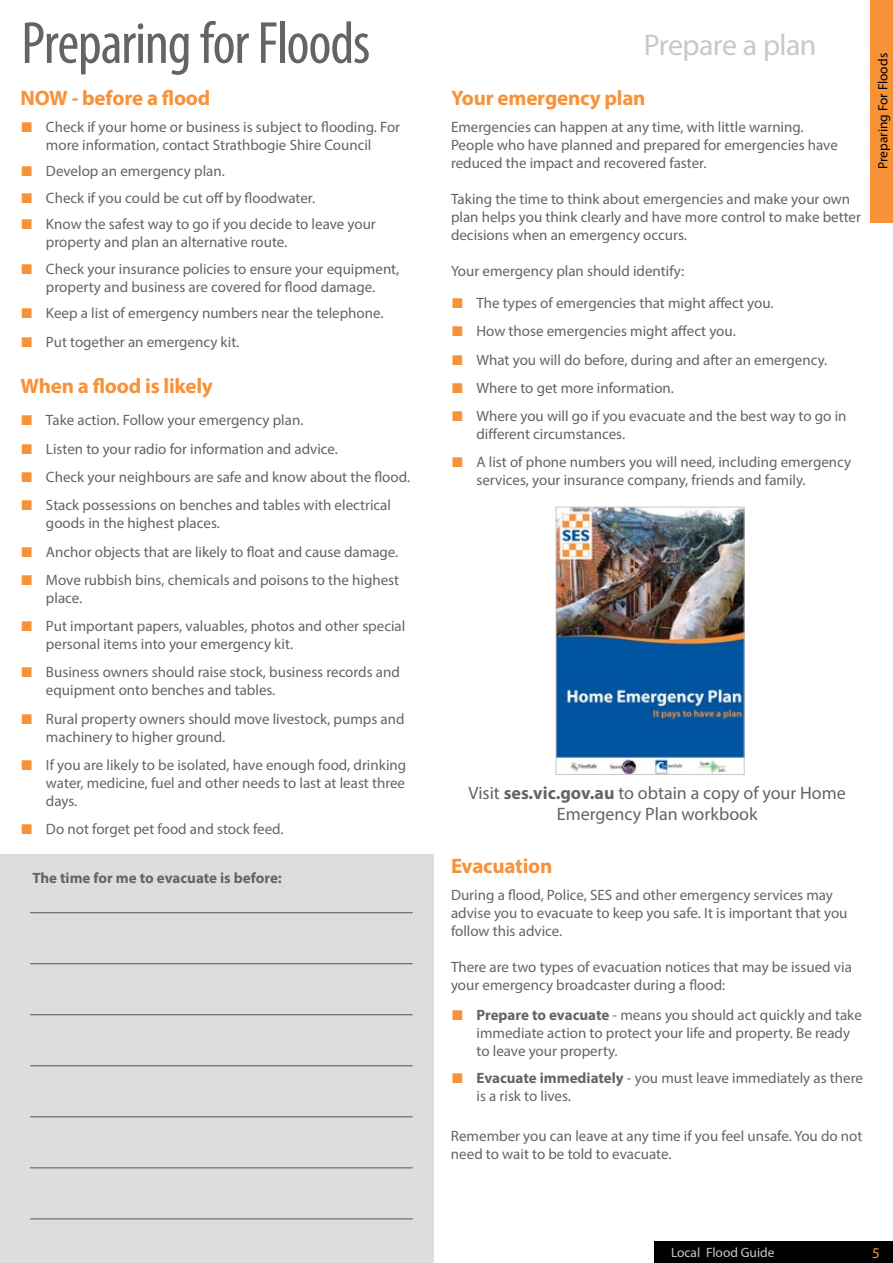
<style>
.page{position:relative;width:893px;height:1263px;background:#fff}
.page>*{position:absolute;margin:0;border:0;box-sizing:border-box;transform-origin:0 0}
.t1{font:condensed 60px "Myriad Pro";letter-spacing:-.02em;color:#636466}
.t2{font:30px "Myriad Pro";letter-spacing:-.025em;color:#c7c8ca}
.t3{font:700 21px "Myriad Pro";letter-spacing:-.01em;color:#f79239}
.t4{font:18px/21px "Myriad Pro";color:#636466;text-align:center}
.t5{font:15px/18px "Myriad Pro";color:#636466}
.t6{font:700 15px "Myriad Pro";color:#636466}
.t7{font:15px "Myriad Pro";color:#f79239}
.t8{font:13.5px "Myriad Pro";color:#000}
.t9{font:13.5px "Myriad Pro";color:#c7c8ca}
.s1{font-family:"Arial";font-size:21px;color:#f79239}
.s2{font-weight:700}
</style>
<div class="page">
<div style="left:871px;top:0;width:22px;height:223px;background:#f79239"></div>
<div style="left:654px;top:1241px;width:239px;height:22px;background:#000"></div>
<img style="left:558px;top:509px;width:185px;height:264px">
<div style="left:556px;top:507px;width:189px;height:268px;border:1px solid #c7c8ca"></div>
<div style="left:0;top:854px;width:433px;height:409px;background:#dcddde"></div>
<hr style="left:30px;top:1065px;width:383px;height:1px;background:#636466">
<hr style="left:30px;top:963px;width:383px;height:1px;background:#636466">
<hr style="left:30px;top:912px;width:383px;height:1px;background:#636466">
<hr style="left:30px;top:1014px;width:383px;height:1px;background:#636466">
<hr style="left:30px;top:1167px;width:383px;height:1px;background:#636466">
<hr style="left:30px;top:1218px;width:383px;height:1px;background:#636466">
<hr style="left:30px;top:1116px;width:383px;height:1px;background:#636466">
<h1 class="t1" style="left:21px;top:7px;width:351px">Preparing for Floods</h1>
<h3 class="t3" style="left:20px;top:85px;width:191px">NOW - before a flood</h3>
<p class="t5" style="left:20px;top:118px;width:381px;text-align:center"><span class="s1">■</span> Check if your home or business is subject to flooding. For more information, contact Strathbogie Shire Council</p>
<p class="t5" style="left:20px;top:162px;width:206px"><span class="s1">■</span> Develop an emergency plan.</p>
<p class="t5" style="left:20px;top:189px;width:296px"><span class="s1">■</span> Check if you could be cut off by floodwater.</p>
<p class="t5" style="left:46px;top:215px;width:331px;text-indent:-26px"><span class="s1">■</span> Know the safest way to go if you decide to leave your property and plan an alternative route.</p>
<p class="t5" style="left:20px;top:260px;width:380px;text-align:center"><span class="s1">■</span> Check your insurance policies to ensure your equipment, property and business are covered for flood damage.</p>
<p class="t5" style="left:20px;top:304px;width:365px"><span class="s1">■</span> Keep a list of emergency numbers near the telephone.</p>
<p class="t5" style="left:20px;top:332px;width:220px"><span class="s1">■</span> Put together an emergency kit.</p>
<h3 class="t3" style="left:20px;top:372px;width:194px">When a flood is likely</h3>
<p class="t5" style="left:20px;top:411px;width:284px"><span class="s1">■</span> Take action. Follow your emergency plan.</p>
<p class="t5" style="left:20px;top:439px;width:319px"><span class="s1">■</span> Listen to your radio for information and advice.</p>
<p class="t5" style="left:20px;top:468px;width:391px"><span class="s1">■</span> Check your neighbours are safe and know about the flood.</p>
<p class="t5" style="left:46px;top:496px;width:347px;text-indent:-26px"><span class="s1">■</span> Stack possessions on benches and tables with electrical goods in the highest places.</p>
<p class="t5" style="left:20px;top:542px;width:379px"><span class="s1">■</span> Anchor objects that are likely to float and cause damage.</p>
<p class="t5" style="left:46px;top:570px;width:355px;text-indent:-26px"><span class="s1">■</span> Move rubbish bins, chemicals and poisons to the highest place.</p>
<p class="t5" style="left:46px;top:617px;width:361px;text-indent:-26px"><span class="s1">■</span> Put important papers, valuables, photos and other special personal items into your emergency kit.</p>
<p class="t5" style="left:46px;top:663px;width:355px;text-indent:-26px"><span class="s1">■</span> Business owners should raise stock, business records and equipment onto benches and tables.</p>
<p class="t5" style="left:46px;top:709px;width:360px;text-indent:-26px"><span class="s1">■</span> Rural property owners should move livestock, pumps and machinery to higher ground.</p>
<p class="t5" style="left:46px;top:755px;width:362px;text-align:justify;text-indent:-26px"><span class="s1">■</span> If you are likely to be isolated, have enough food, drinking water, medicine, fuel and other needs to last at least three days.</p>
<p class="t5" style="left:20px;top:820px;width:265px"><span class="s1">■</span> Do not forget pet food and stock feed.</p>
<p class="t6" style="left:32px;top:869px;width:251px">The time for me to evacuate is before:</p>
<h2 class="t2" style="left:644px;top:26px;width:174px">Prepare a plan</h2>
<h3 class="t3" style="left:451px;top:84px;width:196px">Your emergency plan</h3>
<p class="t5" style="left:451px;top:117px;width:388px">Emergencies can happen at any time, with little warning.<br>People who have planned and prepared for emergencies have reduced the impact and recovered faster.</p>
<p class="t5" style="left:451px;top:189px;width:411px">Taking the time to think about emergencies and make your own plan helps you think clearly and have more control to make better decisions when an emergency occurs.</p>
<p class="t5" style="left:451px;top:261px;width:235px">Your emergency plan should identify:</p>
<p class="t5" style="left:451px;top:294px;width:324px"><span class="s1">■</span> The types of emergencies that might affect you.</p>
<p class="t5" style="left:451px;top:322px;width:286px"><span class="s1">■</span> How those emergencies might affect you.</p>
<p class="t5" style="left:451px;top:350px;width:378px"><span class="s1">■</span> What you will do before, during and after an emergency.</p>
<p class="t5" style="left:451px;top:379px;width:224px"><span class="s1">■</span> Where to get more information.</p>
<p class="t5" style="left:476px;top:407px;width:371px;text-indent:-26px"><span class="s1">■</span> Where you will go if you evacuate and the best way to go in different circumstances.</p>
<p class="t5" style="left:476px;top:453px;width:376px;text-indent:-26px"><span class="s1">■</span> A list of phone numbers you will need, including emergency services, your insurance company, friends and family.</p>
<p class="t8" style="left:874px;top:169px;width:117px;rotate:-90deg">Preparing For Floods</p>
<p class="t4" style="left:469px;top:782px;width:379px">Visit <span class="s2">ses.vic.gov.au</span> to obtain a copy of your Home<br>Emergency Plan workbook</p>
<h3 class="t3" style="left:451px;top:852px;width:103px">Evacuation</h3>
<p class="t5" style="left:451px;top:885px;width:398px">During a flood, Police, SES and other emergency services may advise you to evacuate to keep you safe. It is important that you follow this advice.</p>
<p class="t5" style="left:451px;top:957px;width:402px">There are two types of evacuation notices that may be issued via your emergency broadcaster during a flood:</p>
<p class="t5" style="left:476px;top:1006px;width:387px;text-indent:-26px"><span class="s1">■</span> <span class="s2">Prepare to evacuate</span> - means you should act quickly and take immediate action to protect your life and property. Be ready to leave your property.</p>
<p class="t5" style="left:476px;top:1069px;width:388px;text-indent:-26px"><span class="s1">■</span> <span class="s2">Evacuate immediately</span> - you must leave immediately as there is a risk to lives.</p>
<p class="t5" style="left:451px;top:1127px;width:413px">Remember you can leave at any time if you feel unsafe. You do not need to wait to be told to evacuate.</p>
<p class="t9" style="left:671px;top:1244px;width:105px">Local Flood Guide</p>
<p class="t7" style="left:872px;top:1243px;width:9px">5</p>
</div>
